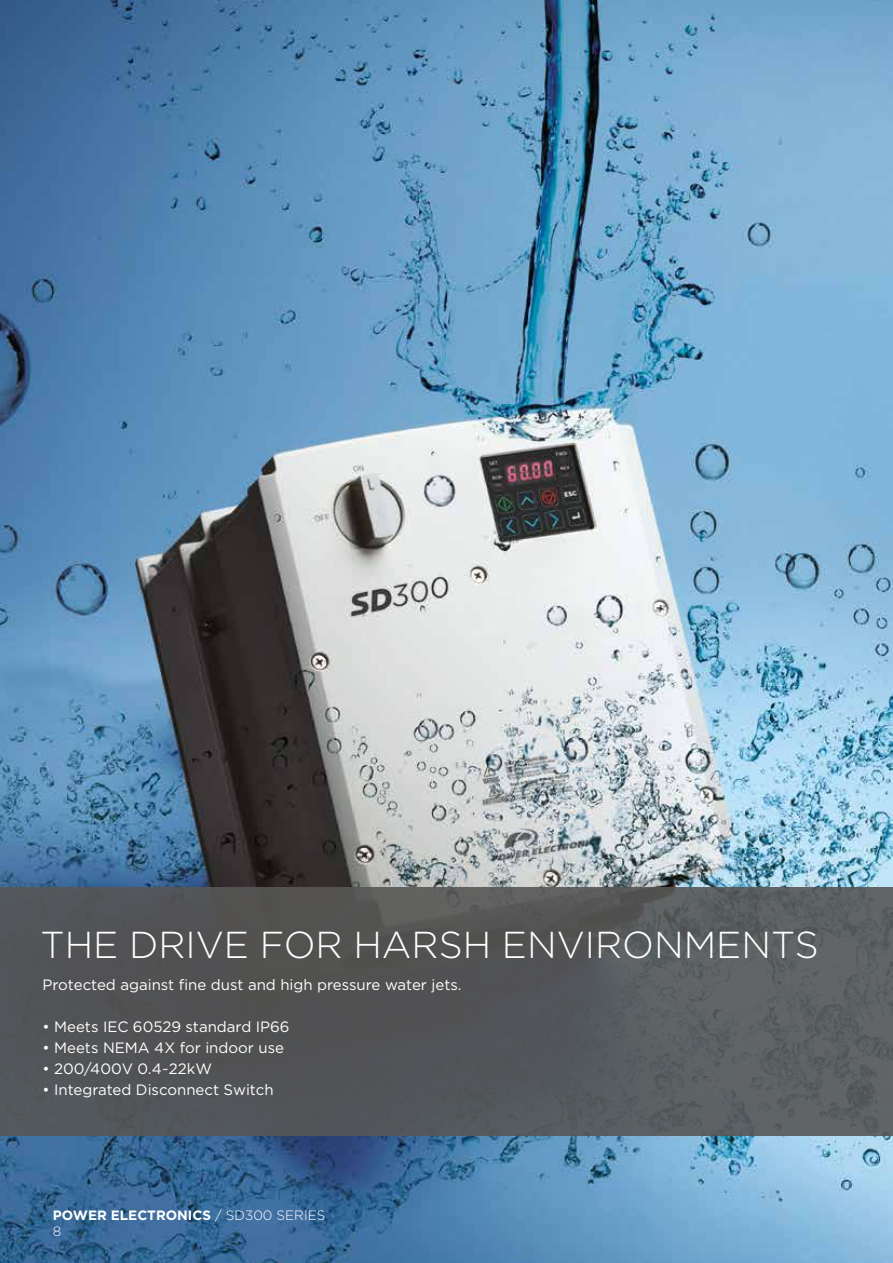
<style>
.page{position:relative;width:893px;height:1263px;background:#fff}
.page>*{position:absolute;margin:0;border:0;box-sizing:border-box;transform-origin:0 0}
.t1{font:300 37.5px "Gotham";color:#fff}
.t2{font:15px "Gotham";color:#fff}
.t3{font:700 13.5px/15.8px "Gotham";color:#fff}
.s1{font-weight:300}
</style>
<div class="page">
<img style="left:0;top:0;width:893px;height:1263px">
<div style="left:0;top:887px;width:893px;height:248px;background:linear-gradient(to right,#4f4f52,#5c6162)"></div>
<h1 class="t1" style="left:40px;top:920px;width:780px">THE DRIVE FOR HARSH ENVIRONMENTS</h1>
<p class="t2" style="left:43px;top:975px;width:421px">Protected against fine dust and high pressure water jets.</p>
<p class="t2" style="left:43px;top:1017px;width:249px">• Meets IEC 60529 standard IP66</p>
<p class="t2" style="left:43px;top:1038px;width:243px">• Meets NEMA 4X for indoor use</p>
<p class="t2" style="left:43px;top:1059px;width:171px">• 200/400V 0.4~22kW</p>
<p class="t2" style="left:43px;top:1080px;width:233px">• Integrated Disconnect Switch</p>
<p class="t3" style="left:53px;top:1208px;width:274px">POWER ELECTRONICS <span class="s1">/ SD300 SERIES<br>8</span></p>
</div>
